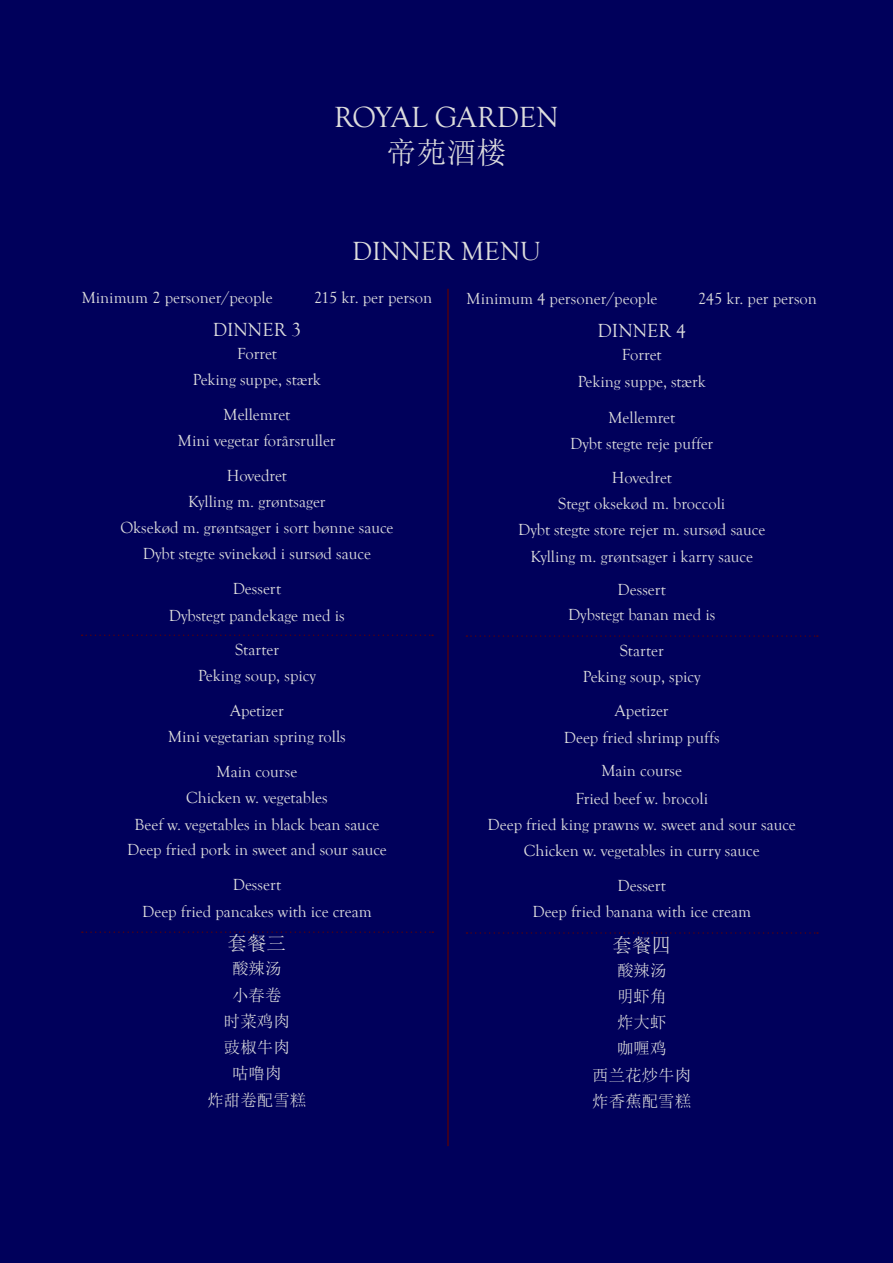
<style>
.page{position:relative;width:893px;height:1263px;background:#00005b}
.page>*{position:absolute;margin:0;border:0;box-sizing:border-box;transform-origin:0 0}
.t1{font:30px "Goudy Old Style T";color:#ddd}
.t2{font:30px "Sim Sun";color:#ddd}
.t3{font:27px "Goudy Old Style T";color:#ddd}
.t4{font:19.5px "Goudy Old Style T";color:#ddd}
.t5{font:19.5px "Sim Sun";color:#ddd}
.t6{font:16.5px "Goudy Old Style T";color:#ddd}
.t7{font:16.5px "Sim Sun";color:#ddd}
</style>
<div class="page">
<hr style="left:447px;top:289px;width:2px;height:857px;background:#4f0111">
<svg style="left:82px;top:634px;width:351px;height:2px"></svg>
<svg style="left:82px;top:931px;width:351px;height:2px"></svg>
<svg style="left:466px;top:932px;width:352px;height:2px"></svg>
<svg style="left:466px;top:635px;width:352px;height:2px"></svg>
<p class="t1" style="left:334px;top:101px;width:226px">ROYAL GARDEN</p>
<p class="t2" style="left:386px;top:138px;width:121px">帝苑酒楼</p>
<p class="t3" style="left:352px;top:237px;width:190px">DINNER MENU</p>
<p class="t6" style="left:82px;top:289px;width:192px">Minimum 2 personer/people</p>
<p class="t6" style="left:314px;top:289px;width:119px">215 kr. per person</p>
<p class="t6" style="left:466px;top:289px;width:192px">Minimum 4 personer/people</p>
<p class="t6" style="left:698px;top:289px;width:120px">245 kr. per person</p>
<p class="t4" style="left:213px;top:319px;width:90px">DINNER 3</p>
<p class="t6" style="left:193px;top:371px;width:130px">Peking suppe, stærk</p>
<p class="t6" style="left:237px;top:345px;width:41px">Forret</p>
<p class="t4" style="left:597px;top:320px;width:90px">DINNER 4</p>
<p class="t6" style="left:578px;top:372px;width:130px">Peking suppe, stærk</p>
<p class="t6" style="left:622px;top:345px;width:41px">Forret</p>
<p class="t6" style="left:224px;top:406px;width:68px">Mellemret</p>
<p class="t6" style="left:608px;top:408px;width:68px">Mellemret</p>
<p class="t6" style="left:178px;top:432px;width:159px">Mini vegetar forårsruller</p>
<p class="t6" style="left:570px;top:434px;width:145px">Dybt stegte reje puffer</p>
<p class="t6" style="left:227px;top:467px;width:62px">Hovedret</p>
<p class="t6" style="left:188px;top:493px;width:139px">Kylling m. grøntsager</p>
<p class="t6" style="left:120px;top:519px;width:275px">Oksekød m. grøntsager i sort bønne sauce</p>
<p class="t6" style="left:143px;top:545px;width:230px">Dybt stegte svinekød i sursød sauce</p>
<p class="t6" style="left:612px;top:469px;width:62px">Hovedret</p>
<p class="t6" style="left:558px;top:495px;width:169px">Stegt oksekød m. broccoli</p>
<p class="t6" style="left:518px;top:521px;width:249px">Dybt stegte store rejer m. sursød sauce</p>
<p class="t6" style="left:530px;top:547px;width:224px">Kylling m. grøntsager i karry sauce</p>
<p class="t6" style="left:233px;top:580px;width:50px">Dessert</p>
<p class="t6" style="left:618px;top:580px;width:50px">Dessert</p>
<p class="t6" style="left:169px;top:606px;width:177px">Dybstegt pandekage med is</p>
<p class="t6" style="left:568px;top:606px;width:149px">Dybstegt banan med is</p>
<p class="t6" style="left:235px;top:641px;width:46px">Starter</p>
<p class="t6" style="left:620px;top:641px;width:46px">Starter</p>
<p class="t6" style="left:198px;top:667px;width:119px">Peking soup, spicy</p>
<p class="t6" style="left:583px;top:668px;width:119px">Peking soup, spicy</p>
<p class="t6" style="left:230px;top:702px;width:55px">Apetizer</p>
<p class="t6" style="left:615px;top:702px;width:55px">Apetizer</p>
<p class="t6" style="left:168px;top:728px;width:179px">Mini vegetarian spring rolls</p>
<p class="t6" style="left:217px;top:763px;width:82px">Main course</p>
<p class="t6" style="left:186px;top:789px;width:143px">Chicken w. vegetables</p>
<p class="t6" style="left:135px;top:815px;width:246px">Beef w. vegetables in black bean sauce</p>
<p class="t6" style="left:127px;top:841px;width:261px">Deep fried pork in sweet and sour sauce</p>
<p class="t6" style="left:233px;top:876px;width:50px">Dessert</p>
<p class="t6" style="left:564px;top:728px;width:157px">Deep fried shrimp puffs</p>
<p class="t6" style="left:601px;top:762px;width:82px">Main course</p>
<p class="t6" style="left:575px;top:789px;width:134px">Fried beef w. brocoli</p>
<p class="t6" style="left:488px;top:816px;width:310px">Deep fried king prawns w. sweet and sour sauce</p>
<p class="t6" style="left:524px;top:842px;width:237px">Chicken w. vegetables in curry sauce</p>
<p class="t6" style="left:618px;top:877px;width:50px">Dessert</p>
<p class="t6" style="left:142px;top:902px;width:231px">Deep fried pancakes with ice cream</p>
<p class="t5" style="left:228px;top:933px;width:60px">套餐三</p>
<p class="t7" style="left:232px;top:960px;width:51px">酸辣汤</p>
<p class="t7" style="left:232px;top:986px;width:51px">小春卷</p>
<p class="t7" style="left:224px;top:1013px;width:67px">时菜鸡肉</p>
<p class="t7" style="left:224px;top:1039px;width:67px">豉椒牛肉</p>
<p class="t7" style="left:232px;top:1065px;width:51px">咕噜肉</p>
<p class="t7" style="left:207px;top:1091px;width:100px">炸甜卷配雪糕</p>
<p class="t6" style="left:532px;top:903px;width:220px">Deep fried banana with ice cream</p>
<p class="t5" style="left:612px;top:935px;width:60px">套餐四</p>
<p class="t7" style="left:617px;top:988px;width:51px">明虾角</p>
<p class="t7" style="left:617px;top:1014px;width:51px">炸大虾</p>
<p class="t7" style="left:617px;top:1040px;width:51px">咖喱鸡</p>
<p class="t7" style="left:617px;top:961px;width:51px">酸辣汤</p>
<p class="t7" style="left:592px;top:1066px;width:100px">西兰花炒牛肉</p>
<p class="t7" style="left:592px;top:1093px;width:100px">炸香蕉配雪糕</p>
</div>
